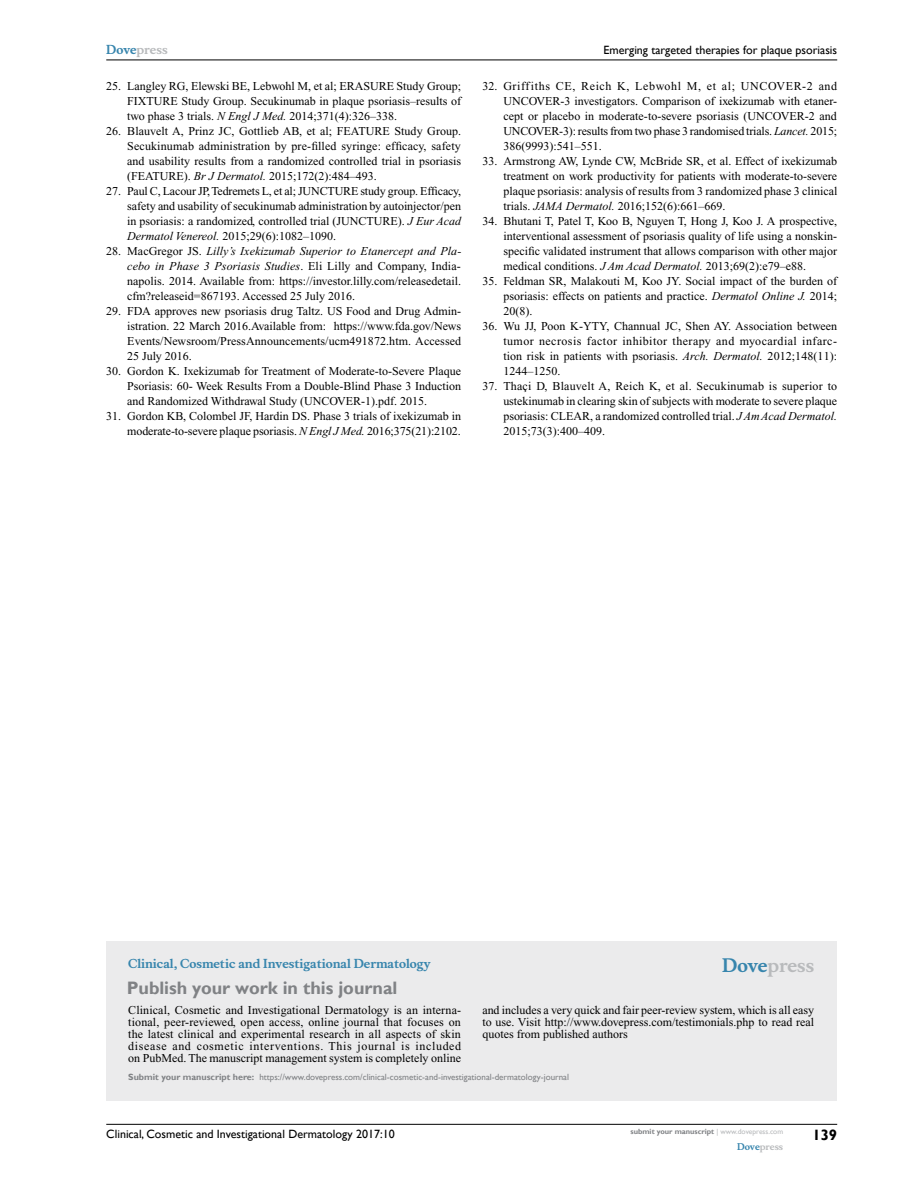
<style>
.page{position:relative;width:918px;height:1188px;background:#fff}
.page>*{position:absolute;margin:0;border:0;box-sizing:border-box;transform-origin:0 0}
.t1{font:700 18px "Gill Sans";color:#808285}
.t2{font:700 18px "Musee";color:#b8babc}
.t3{font:700 15px "Gill Sans";color:#000}
.t4{font:12px/15px "Times New Roman";color:#000;text-align:justify}
.t5{font:12px "Gill Sans";color:#000}
.t6{font:700 12px "Musee";color:#3785ad}
.t7{font:700 12px "Musee";color:#b8babc}
.t8{font:9px "Gill Sans";color:#808285}
.t9{font:700 9px "Musee";color:#b8babc}
.t10{font:700 7.5px "Gill Sans";color:#808285}
.s1{color:#3785ad}
.s2{font-style:italic}
.s3{font-weight:700}
.s4{font-weight:400;color:#b8babc}
</style>
<div class="page">
<div style="left:106px;top:941px;width:731px;height:159px;background:#ebebec"></div>
<hr style="left:106px;top:1124px;width:731px;height:1px;background:#000">
<hr style="left:106px;top:60px;width:731px;height:1px;background:#000">
<p class="t7" style="left:106px;top:43px;width:63px"><span class="s1">Dove</span>press</p>
<p class="t4" style="left:127px;top:79px;width:335px;text-indent:-21px">25. Langley RG, Elewski BE, Lebwohl M, et al; ERASURE Study Group; FIXTURE Study Group. Secukinumab in plaque psoriasis–results of two phase 3 trials. <span class="s2">N Engl J Med.</span> 2014;371(4):326–338.</p>
<p class="t4" style="left:127px;top:124px;width:336px;text-indent:-21px">26. Blauvelt A, Prinz JC, Gottlieb AB, et al; FEATURE Study Group.<br>Secukinumab administration by pre-filled syringe: efficacy, safety and usability results from a randomized controlled trial in psoriasis (FEATURE). <span class="s2">Br J Dermatol.</span> 2015;172(2):484–493.</p>
<p class="t4" style="left:127px;top:184px;width:335px;text-indent:-21px">27. Paul C, Lacour JP, Tedremets L, et al; JUNCTURE study group. Efficacy, safety and usability of secukinumab administration by autoinjector/pen in psoriasis: a randomized, controlled trial (JUNCTURE). <span class="s2">J Eur Acad Dermatol Venereol.</span> 2015;29(6):1082–1090.</p>
<p class="t4" style="left:127px;top:244px;width:336px;text-indent:-21px">28. MacGregor JS. <span class="s2">Lilly’s Ixekizumab Superior to Etanercept and Pla&shy;cebo in Phase 3 Psoriasis Studies</span>. Eli Lilly and Company, India&shy;napolis. 2014. Available from: https://investor.lilly.com/releasedetail. cfm?releaseid=867193. Accessed 25 July 2016.</p>
<p class="t4" style="left:127px;top:304px;width:335px;text-indent:-21px">29. FDA approves new psoriasis drug Taltz. US Food and Drug Admin&shy;istration. 22 March 2016.Available from: https://www.fda.gov/News Events/Newsroom/PressAnnouncements/ucm491872.htm. Accessed 25 July 2016.</p>
<p class="t4" style="left:127px;top:364px;width:335px;text-indent:-21px">30. Gordon K. Ixekizumab for Treatment of Moderate-to-Severe Plaque Psoriasis: 60- Week Results From a Double-Blind Phase 3 Induction and Randomized Withdrawal Study (UNCOVER-1).pdf. 2015.</p>
<p class="t4" style="left:106px;top:409px;width:356px;text-align:right">31. Gordon KB, Colombel JF, Hardin DS. Phase 3 trials of ixekizumab in moderate-to-severe plaque psoriasis. <span class="s2">N Engl J Med.</span> 2016;375(21):2102.</p>
<p class="t5" style="left:603px;top:43px;width:235px">Emerging targeted therapies for plaque psoriasis</p>
<p class="t4" style="left:503px;top:79px;width:335px;text-indent:-21px">32. Griffiths CE, Reich K, Lebwohl M, et al; UNCOVER-2 and UNCOVER-3 investigators. Comparison of ixekizumab with etaner&shy;cept or placebo in moderate-to-severe psoriasis (UNCOVER-2 and UNCOVER-3): results from two phase 3 randomised trials. <span class="s2">Lancet.</span> 2015; 386(9993):541–551.</p>
<p class="t4" style="left:503px;top:154px;width:336px;text-indent:-21px">33. Armstrong AW, Lynde CW, McBride SR, et al. Effect of ixekizumab treatment on work productivity for patients with moderate-to-severe plaque psoriasis: analysis of results from 3 randomized phase 3 clinical trials. <span class="s2">JAMA Dermatol.</span> 2016;152(6):661–669.</p>
<p class="t4" style="left:503px;top:214px;width:335px;text-indent:-21px">34. Bhutani T, Patel T, Koo B, Nguyen T, Hong J, Koo J. A prospective, interventional assessment of psoriasis quality of life using a nonskin&shy;specific validated instrument that allows comparison with other major medical conditions. <span class="s2">J Am Acad Dermatol.</span> 2013;69(2):e79–e88.</p>
<p class="t4" style="left:503px;top:274px;width:335px;text-indent:-21px">35. Feldman SR, Malakouti M, Koo JY. Social impact of the burden of psoriasis: effects on patients and practice. <span class="s2">Dermatol Online J.</span> 2014; 20(8).</p>
<p class="t4" style="left:503px;top:319px;width:335px;text-indent:-21px">36. Wu JJ, Poon K-YTY, Channual JC, Shen AY. Association between tumor necrosis factor inhibitor therapy and myocardial infarc&shy;tion risk in patients with psoriasis. <span class="s2">Arch. Dermatol.</span> 2012;148(11):<br>1244–1250.</p>
<p class="t4" style="left:503px;top:379px;width:335px;text-indent:-21px">37. Thaçi D, Blauvelt A, Reich K, et al. Secukinumab is superior to ustekinumab in clearing skin of subjects with moderate to severe plaque psoriasis: CLEAR, a randomized controlled trial. <span class="s2">J Am Acad Dermatol.<br></span>2015;73(3):400–409.</p>
<p class="t6" style="left:128px;top:956px;width:304px">Clinical, Cosmetic and Investigational Dermatology</p>
<h1 class="t1" style="left:127px;top:977px;width:272px">Publish your work in this journal</h1>
<h1 class="t2" style="left:722px;top:955px;width:94px"><span class="s1">Dove</span>press</h1>
<p class="t4" style="left:128px;top:1004px;width:334px;line-height:12px">Clinical, Cosmetic and Investigational Dermatology is an interna&shy;tional, peer-reviewed, open access, online journal that focuses on the latest clinical and experimental research in all aspects of skin disease and cosmetic interventions. This journal is included on PubMed. The manuscript management system is completely online</p>
<p class="t4" style="left:482px;top:1004px;width:333px;line-height:12px">and includes a very quick and fair peer-review system, which is all easy to use. Visit http://www.dovepress.com/testimonials.php to read real quotes from published authors</p>
<p class="t8" style="left:128px;top:1072px;width:442px"><span class="s3">Submit your manuscript here:</span> https://www.dovepress.com/clinical-cosmetic-and-investigational-dermatology-journal</p>
<p class="t5" style="left:106px;top:1127px;width:290px">Clinical, Cosmetic and Investigational Dermatology 2017:10</p>
<p class="t10" style="left:631px;top:1127px;width:154px">submit your manuscript <span class="s4">| www.dovepress.com</span></p>
<p class="t9" style="left:737px;top:1141px;width:48px"><span class="s1">Dove</span>press</p>
<p class="t3" style="left:812px;top:1126px;width:26px">139</p>
</div>
